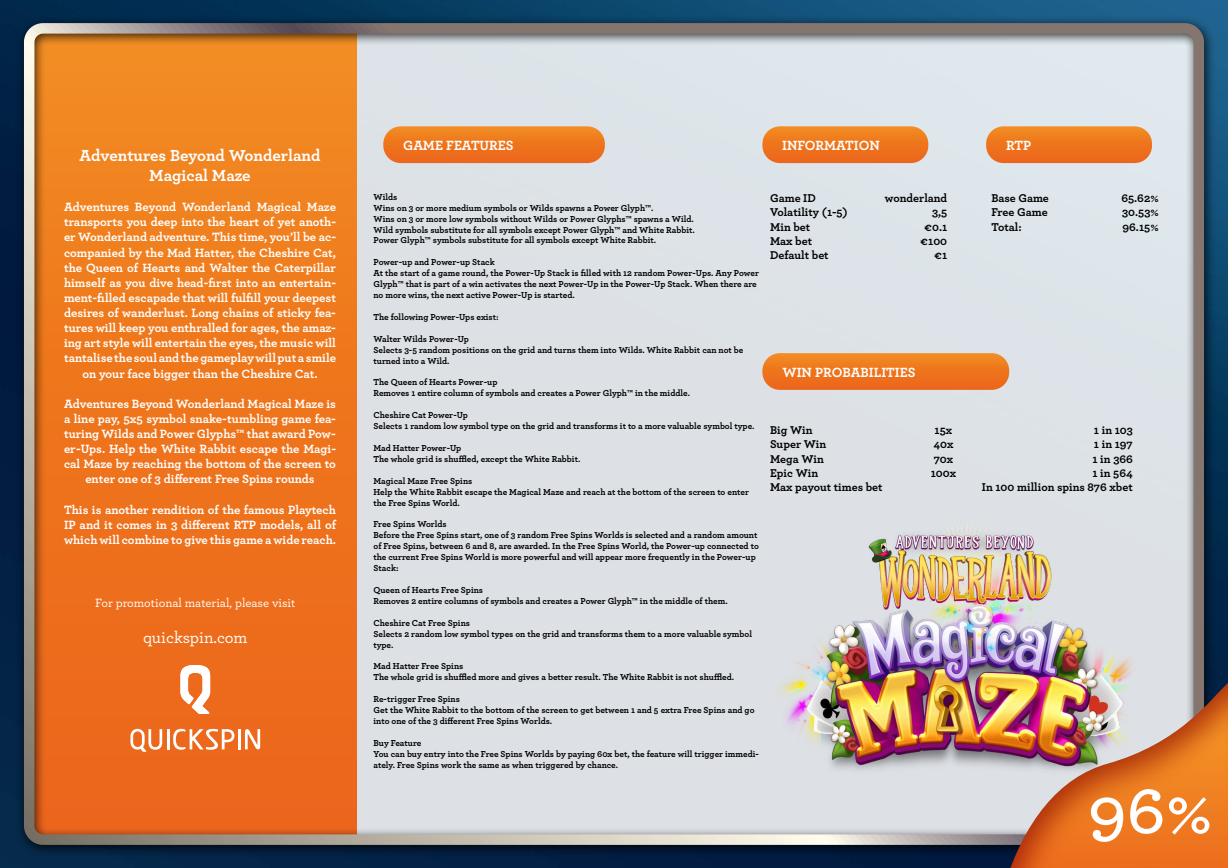
<style>
.page{position:relative;width:1228px;height:868px;background:#fff}
.page>*{position:absolute;margin:0;border:0;box-sizing:border-box;transform-origin:0 0}
.t1{font:600 68.67px "Archer";color:#fff}
.t2{font:700 16.8px/20.2px "Archer";color:#fff;text-align:center}
.t3{font:500 16.8px "Archer";color:#fff}
.t4{font:700 14px "Archer";color:#fff}
.t5{font:700 12.6px/15.1px "Archer";color:#fff;text-align:center}
.t6{font:500 12.6px "Archer";color:#fff}
.t7{font:700 11.9px/14.3px "Archer";color:#000}
.t8{font:700 9.1px/10.9px "Archer";color:#000}
</style>
<div class="page">
<img style="left:0;top:0;width:1228px;height:868px">
<div style="left:15px;top:16px;width:1201px;height:843px;background:#000;opacity:.83"></div>
<div style="left:24px;top:23px;width:1180px;height:822px;border:10px solid #fff;border-radius:14px"></div>
<div style="left:1000px;top:677px;width:228px;height:191px;background:#a1291b;opacity:.75"></div>
<img style="left:773px;top:504px;width:373px;height:299px">
<h2 class="t2" style="left:80px;top:144px;width:242px">Adventures Beyond Wonderland<br>Magical Maze</h2>
<p class="t5" style="left:64px;top:199px;width:274px">Adventures Beyond Wonderland Magical Maze transports you deep into the heart of yet anoth&shy;er Wonderland adventure. This time, you’ll be ac&shy;companied by the Mad Hatter, the Cheshire Cat, the Queen of Hearts and Walter the Caterpillar himself as you dive head-first into an entertain&shy;ment-filled escapade that will fulfill your deepest desires of wanderlust. Long chains of sticky fea&shy;tures will keep you enthralled for ages, the amaz&shy;ing art style will entertain the eyes, the music will tantalise the soul and the gameplay will put a smile on your face bigger than the Cheshire Cat.</p>
<p class="t5" style="left:64px;top:395px;width:273px">Adventures Beyond Wonderland Magical Maze is a line pay, 5x5 symbol snake-tumbling game fea&shy;turing Wilds and Power Glyphs™ that award Pow&shy;er-Ups. Help the White Rabbit escape the Magi&shy;cal Maze by reaching the bottom of the screen to enter one of 3 different Free Spins rounds</p>
<h3 class="t5" style="left:64px;top:501px;width:274px;text-align:justify">This is another rendition of the famous Playtech IP and it comes in 3 different RTP models, all of which will combine to give this game a wide reach.</h3>
<h3 class="t6" style="left:95px;top:594px;width:202px">For promotional material, please visit</h3>
<h2 class="t3" style="left:143px;top:625px;width:106px">quickspin.com</h2>
<h3 class="t4" style="left:403px;top:135px;width:112px">GAME FEATURES</h3>
<h3 class="t4" style="left:782px;top:135px;width:99px">INFORMATION</h3>
<h3 class="t4" style="left:1006px;top:135px;width:27px">RTP</h3>
<p class="t8" style="left:373px;top:191px;width:323px">Wilds<br>Wins on 3 or more medium symbols or Wilds spawns a Power Glyph™.<br>Wins on 3 or more low symbols without Wilds or Power Glyphs™ spawns a Wild.<br>Wild symbols substitute for all symbols except Power Glyph™ and White Rabbit.<br>Power Glyph™ symbols substitute for all symbols except White Rabbit.</p>
<p class="t8" style="left:373px;top:256px;width:387px">Power-up and Power-up Stack<br>At the start of a game round, the Power-Up Stack is filled with 12 random Power-Ups. Any Power Glyph™ that is part of a win activates the next Power-Up in the Power-Up Stack. When there are no more wins, the next active Power-Up is started.</p>
<p class="t8" style="left:373px;top:311px;width:127px">The following Power-Ups exist:</p>
<p class="t8" style="left:373px;top:333px;width:371px">Walter Wilds Power-Up<br>Selects 3-5 random positions on the grid and turns them into Wilds. White Rabbit can not be turned into a Wild.</p>
<p class="t8" style="left:373px;top:376px;width:318px">The Queen of Hearts Power-up<br>Removes 1 entire column of symbols and creates a Power Glyph™ in the middle.</p>
<p class="t8" style="left:373px;top:409px;width:382px">Cheshire Cat Power-Up<br>Selects 1 random low symbol type on the grid and transforms it to a more valuable symbol type.</p>
<p class="t8" style="left:373px;top:442px;width:208px">Mad Hatter Power-Up<br>The whole grid is shuffled, except the White Rabbit.</p>
<p class="t8" style="left:373px;top:475px;width:377px">Magical Maze Free Spins<br>Help the White Rabbit escape the Magical Maze and reach at the bottom of the screen to enter the Free Spins World.</p>
<p class="t8" style="left:373px;top:518px;width:387px">Free Spins Worlds<br>Before the Free Spins start, one of 3 random Free Spins Worlds is selected and a random amount of Free Spins, between 6 and 8, are awarded. In the Free Spins World, the Power-up connected to the current Free Spins World is more powerful and will appear more frequently in the Power-up Stack:</p>
<p class="t8" style="left:373px;top:584px;width:356px">Queen of Hearts Free Spins<br>Removes 2 entire columns of symbols and creates a Power Glyph™ in the middle of them.</p>
<p class="t8" style="left:373px;top:617px;width:380px">Cheshire Cat Free Spins<br>Selects 2 random low symbol types on the grid and transforms them to a more valuable symbol type.</p>
<p class="t8" style="left:373px;top:660px;width:362px">Mad Hatter Free Spins<br>The whole grid is shuffled more and gives a better result. The White Rabbit is not shuffled.</p>
<p class="t8" style="left:373px;top:693px;width:382px">Re-trigger Free Spins<br>Get the White Rabbit to the bottom of the screen to get between 1 and 5 extra Free Spins and go into one of the 3 different Free Spins Worlds.</p>
<p class="t8" style="left:373px;top:737px;width:387px">Buy Feature<br>You can buy entry into the Free Spins Worlds by paying 60x bet, the feature will trigger immedi&shy;ately. Free Spins work the same as when triggered by chance.</p>
<h3 class="t7" style="left:770px;top:190px;width:79px">Game ID<br>Volatility (1-5)<br>Min bet<br>Max bet<br>Default bet</h3>
<h3 class="t7" style="left:885px;top:190px;width:64px;text-align:right">wonderland<br>3,5<br>€0.1<br>€100<br>€1</h3>
<h3 class="t7" style="left:991px;top:190px;width:59px;text-align:justify">Base Game Free Game Total:</h3>
<h3 class="t7" style="left:1121px;top:190px;width:39px;text-align:justify">65.62% 30.53% 96.15%</h3>
<h3 class="t4" style="left:782px;top:361px;width:135px">WIN PROBABILITIES</h3>
<h3 class="t7" style="left:770px;top:422px;width:114px">Big Win<br>Super Win<br>Mega Win<br>Epic Win<br>Max payout times bet</h3>
<h3 class="t7" style="left:931px;top:422px;width:27px;text-align:center">15x<br>40x<br>70x<br>100x</h3>
<h3 class="t7" style="left:982px;top:422px;width:152px;text-align:right">1 in 103<br>1 in 197<br>1 in 366<br>1 in 564<br>In 100 million spins 876 xbet</h3>
<h1 class="t1" style="left:1088px;top:759px;width:126px">96%</h1>
</div>
